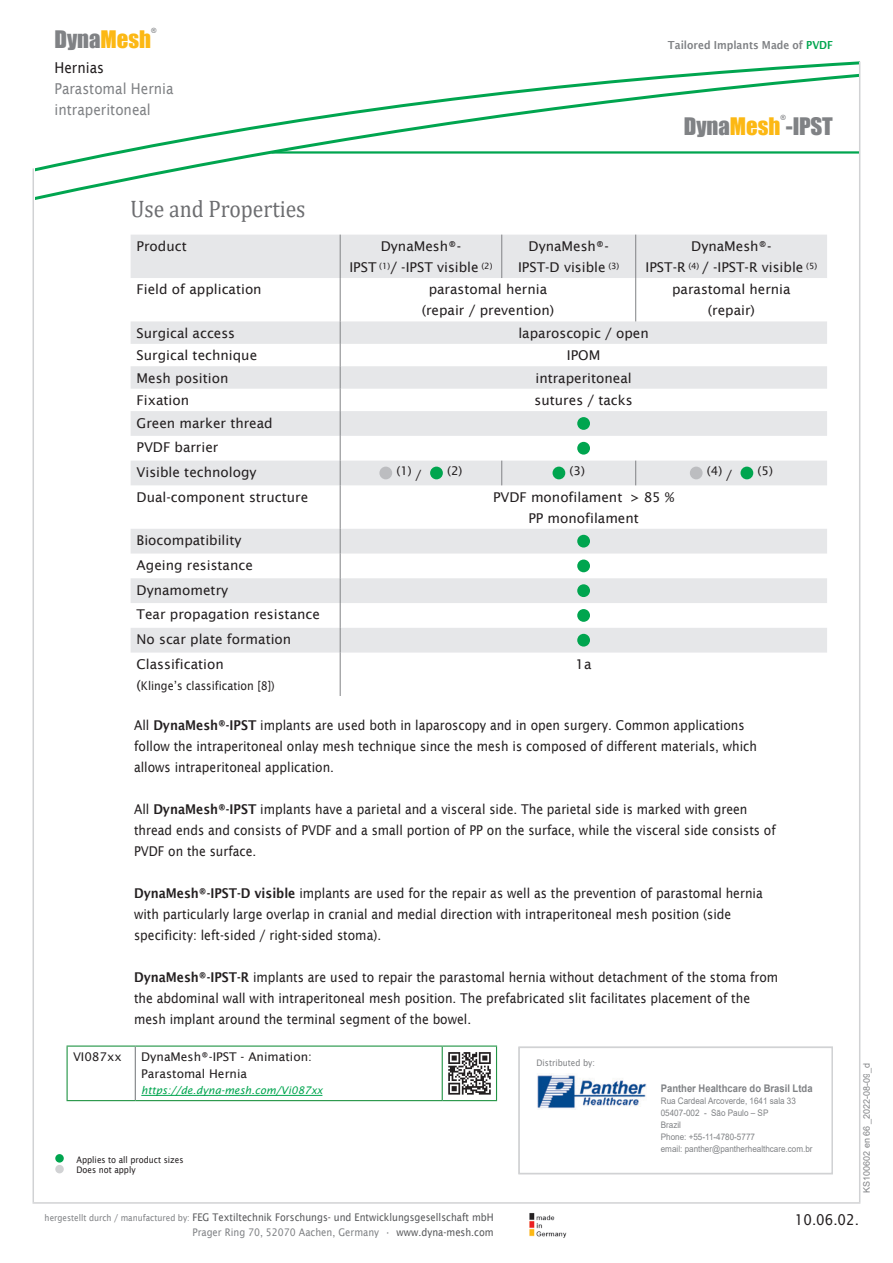
<style>
.page{position:relative;width:893px;height:1263px;background:#fff}
.page>*{position:absolute;margin:0;border:0;box-sizing:border-box;transform-origin:0 0}
.headline{font:24px "Cambria";color:#6c6d70;scale:.9 1}
.t1{font:22.2px "Impact";color:#808285}
.DynaMesh-Aufzählung{font:15px "Lucida Sans";color:#808285;scale:.9 1}
.DynaMesh-Aufzählung-2{font:15px "Lucida Sans";color:#231f20;scale:.9 1}
.Fliesstext{font:13.5px/21px "Lucida Sans";color:#231f20;scale:.9 1}
.Fliesstext-2{font:13.5px/21px "Lucida Sans";color:#231f20;text-align:center}
.t2{font:12px/16.5px "Lucida Sans";color:#231f20}
.t3{font:12px "Lucida Sans";color:#231f20;scale:.9 1}
.t4{font:600 11.1px "Lucida Sans";color:#808285;scale:.9 1}
.t5{font:10.5px/15px "Lucida Sans";color:#57585a;text-align:right;scale:.9 1}
.t6{font:italic 10.5px "Lucida Sans";color:#00a54f}
.t7{font:700 10.5px "Arial";color:#808285;scale:.9 1}
.t8{font:9px/12px "Arial";color:#808285;scale:.9 1}
.Fussnoten{font:9px/10.8px "Lucida Sans";color:#231f20;scale:.9 1}
.t9{font:9px "Arial";color:#808285}
.t10{font:9px "Lucida Sans";color:#808285;scale:.9 1}
.t11{font:7.05px "Impact";color:#808285}
.s1{color:#fcb814}
.s2{color:#00a54f}
.s3{font-size:13.5px}
.s4{font-weight:600}
.s5{font-size:9px;color:#808285}
.s6{color:#808285}
</style>
<div class="page">
<hr style="left:67px;top:1045px;width:68px;height:2px;background:#229445">
<hr style="left:67px;top:1047px;width:1px;height:53px;background:#229445">
<hr style="left:135px;top:1045px;width:307px;height:2px;background:#229445">
<hr style="left:442px;top:1045px;width:55px;height:2px;background:#229445">
<hr style="left:442px;top:1047px;width:1px;height:53px;background:#229445">
<hr style="left:496px;top:1047px;width:1px;height:53px;background:#229445">
<hr style="left:67px;top:1100px;width:68px;height:1px;background:#229445">
<hr style="left:135px;top:1100px;width:307px;height:1px;background:#229445">
<hr style="left:442px;top:1100px;width:55px;height:1px;background:#229445">
<hr style="left:135px;top:1047px;width:1px;height:53px;background:#808285">
<hr style="left:141px;top:1095px;width:181px;height:1px;background:#00a54f">
<svg style="left:448px;top:1052px;width:43px;height:42px"></svg>
<svg style="left:35px;top:174px;width:127px;height:26px"></svg>
<svg style="left:35px;top:61px;width:825px;height:113px"></svg>
<hr style="left:33px;top:168px;width:1px;height:1034px;background:#d1d2d4">
<hr style="left:33px;top:1202px;width:827px;height:2px;background:#d1d2d4">
<hr style="left:859px;top:62px;width:1px;height:1140px;background:#d1d2d4">
<svg style="left:529px;top:1213px;width:1px;height:24px"></svg>
<img style="left:530px;top:1213px;width:37px;height:25px">
<svg style="left:131px;top:235px;width:696px;height:417px;fill:#edeeef"></svg>
<hr style="left:340px;top:235px;width:1px;height:43px;background:#808285">
<hr style="left:340px;top:278px;width:1px;height:43px;background:#808285">
<svg style="left:340px;top:321px;width:1px;height:164px"></svg>
<hr style="left:340px;top:485px;width:1px;height:44px;background:#808285">
<svg style="left:340px;top:529px;width:1px;height:123px"></svg>
<hr style="left:340px;top:653px;width:1px;height:43px;background:#808285">
<hr style="left:501px;top:235px;width:1px;height:43px;background:#808285">
<hr style="left:635px;top:235px;width:1px;height:43px;background:#808285">
<hr style="left:635px;top:278px;width:1px;height:43px;background:#808285">
<svg style="left:501px;top:461px;width:1px;height:24px"></svg>
<svg style="left:635px;top:461px;width:1px;height:24px"></svg>
<div style="left:577px;top:417px;width:13px;height:13px;background:#00a54f;border-radius:50%"></div>
<div style="left:577px;top:442px;width:13px;height:13px;background:#00a54f;border-radius:50%"></div>
<div style="left:379px;top:467px;width:13px;height:12px;background:#bcbdc0;border-radius:50%"></div>
<div style="left:430px;top:467px;width:13px;height:12px;background:#00a54f;border-radius:50%"></div>
<div style="left:552px;top:467px;width:13px;height:12px;background:#00a54f;border-radius:50%"></div>
<div style="left:690px;top:467px;width:13px;height:12px;background:#bcbdc0;border-radius:50%"></div>
<div style="left:740px;top:467px;width:13px;height:12px;background:#00a54f;border-radius:50%"></div>
<div style="left:577px;top:535px;width:13px;height:12px;background:#00a54f;border-radius:50%"></div>
<div style="left:577px;top:559px;width:13px;height:13px;background:#00a54f;border-radius:50%"></div>
<div style="left:577px;top:584px;width:13px;height:13px;background:#00a54f;border-radius:50%"></div>
<div style="left:577px;top:609px;width:13px;height:13px;background:#00a54f;border-radius:50%"></div>
<div style="left:577px;top:634px;width:13px;height:12px;background:#00a54f;border-radius:50%"></div>
<div style="left:55px;top:1154px;width:9px;height:8px;background:#00a54f;border-radius:50%"></div>
<div style="left:55px;top:1165px;width:9px;height:8px;background:#d1d2d4;border-radius:50%"></div>
<div style="left:518px;top:1046px;width:315px;height:128px;background:#fff;border:2px solid #d1d2d4"></div>
<img style="left:537px;top:1075px;width:110px;height:34px">
<p class="t11" style="left:151px;top:25px;width:7px">®</p>
<h2 class="t1" style="left:55px;top:22px;width:98px">Dyna<span class="s1">Mesh</span></h2>
<p class="t4" style="left:668px;top:38px;width:185px">Tailored Implants Made of <span class="s2">PVDF</span></p>
<p class="DynaMesh-Aufzählung-2" style="left:55px;top:59px;width:57px">Hernias</p>
<p class="DynaMesh-Aufzählung" style="left:55px;top:80px;width:134px">Parastomal Hernia</p>
<p class="DynaMesh-Aufzählung" style="left:55px;top:101px;width:109px">intraperitoneal</p>
<p class="headline" style="left:131px;top:194px;width:196px">Use and Properties</p>
<p class="t11" style="left:780px;top:112px;width:7px">®</p>
<p class="t1" style="left:684px;top:109px;width:151px">Dyna<span class="s1">Mesh</span> -IPST</p>
<p class="Fliesstext-2" style="left:137px;top:236px;width:52px">Product</p>
<p class="Fliesstext-2" style="left:349px;top:236px;width:145px">DynaMesh®-<br>IPST <sup>(1)</sup>/ -IPST visible <sup>(2)</sup></p>
<p class="Fliesstext-2" style="left:518px;top:236px;width:103px">DynaMesh®-<br>IPST-D visible <sup>(3)</sup></p>
<p class="Fliesstext-2" style="left:645px;top:236px;width:173px">DynaMesh®-<br>IPST-R <sup>(4)</sup> / -IPST-R visible <sup>(5)</sup></p>
<p class="Fliesstext-2" style="left:137px;top:279px;width:127px">Field of application</p>
<p class="Fliesstext-2" style="left:429px;top:279px;width:120px">parastomal hernia</p>
<p class="Fliesstext-2" style="left:422px;top:300px;width:134px">(repair / prevention)</p>
<p class="Fliesstext-2" style="left:672px;top:279px;width:120px">parastomal hernia (repair)</p>
<p class="Fliesstext-2" style="left:137px;top:322px;width:100px">Surgical access</p>
<p class="Fliesstext-2" style="left:518px;top:322px;width:132px">laparoscopic / open</p>
<p class="Fliesstext-2" style="left:137px;top:345px;width:122px">Surgical technique</p>
<p class="Fliesstext-2" style="left:567px;top:345px;width:35px">IPOM</p>
<p class="Fliesstext-2" style="left:137px;top:367px;width:93px">Mesh position</p>
<p class="Fliesstext-2" style="left:535px;top:367px;width:98px">intraperitoneal</p>
<p class="Fliesstext-2" style="left:137px;top:390px;width:54px">Fixation</p>
<p class="Fliesstext-2" style="left:535px;top:390px;width:100px">sutures / tacks</p>
<p class="Fliesstext-2" style="left:137px;top:412px;width:138px">Green marker thread</p>
<p class="Fliesstext-2" style="left:137px;top:437px;width:83px">PVDF barrier</p>
<p class="Fliesstext-2" style="left:137px;top:462px;width:121px">Visible technology</p>
<p class="t2" style="left:396px;top:462px;width:27px">(1) /</p>
<p class="t2" style="left:447px;top:462px;width:17px">(2)</p>
<p class="t2" style="left:570px;top:462px;width:17px">(3)</p>
<p class="t2" style="left:707px;top:462px;width:27px">(4) /</p>
<p class="t2" style="left:758px;top:462px;width:17px">(5)</p>
<p class="Fliesstext-2" style="left:137px;top:486px;width:173px">Dual-component structure</p>
<p class="Fliesstext-2" style="left:493px;top:486px;width:182px">PVDF monofilament &gt; 85 %</p>
<p class="Fliesstext-2" style="left:528px;top:507px;width:112px">PP monofilament</p>
<p class="Fliesstext-2" style="left:137px;top:530px;width:106px">Biocompatibility</p>
<p class="Fliesstext-2" style="left:137px;top:555px;width:118px">Ageing resistance</p>
<p class="Fliesstext-2" style="left:137px;top:579px;width:93px">Dynamometry</p>
<p class="Fliesstext-2" style="left:137px;top:604px;width:185px">Tear propagation resistance</p>
<p class="Fliesstext-2" style="left:137px;top:629px;width:156px">No scar plate formation</p>
<p class="Fliesstext-2" style="left:137px;top:654px;width:89px">Classification</p>
<p class="t3" style="left:137px;top:679px;width:155px"><span class="s3">(</span>Klinge’s classification [8])</p>
<p class="Fliesstext-2" style="left:576px;top:654px;width:17px">1a</p>
<p class="Fliesstext" style="left:134px;top:715px;width:694px">All <span class="s4">DynaMesh®-IPST</span> implants are used both in laparoscopy and in open surgery. Common applications follow the intraperitoneal onlay mesh technique since the mesh is composed of different materials, which allows intraperitoneal application.</p>
<p class="Fliesstext" style="left:134px;top:799px;width:714px">All <span class="s4">DynaMesh®-IPST</span> implants have a parietal and a visceral side. The parietal side is marked with green thread ends and consists of PVDF and a small portion of PP on the surface, while the visceral side consists of<br>PVDF on the surface.</p>
<p class="Fliesstext" style="left:134px;top:883px;width:700px"><span class="s4">DynaMesh®-IPST-D visible</span> implants are used for the repair as well as the prevention of parastomal hernia with particularly large overlap in cranial and medial direction with intraperitoneal mesh position (side specificity: left-sided / right-sided stoma).</p>
<p class="Fliesstext" style="left:134px;top:967px;width:717px"><span class="s4">DynaMesh®-IPST-R</span> implants are used to repair the parastomal hernia without detachment of the stoma from the abdominal wall with intraperitoneal mesh position. The prefabricated slit facilitates placement of the mesh implant around the terminal segment of the bowel.</p>
<p class="t2" style="left:73px;top:1049px;width:50px">VI087xx</p>
<p class="t2" style="left:141px;top:1049px;width:172px">DynaMesh®-IPST - Animation:<br>Parastomal Hernia</p>
<p class="t6" style="left:141px;top:1084px;width:183px">https://de.dyna-mesh.com/Vi087xx</p>
<p class="Fussnoten" style="left:77px;top:1154px;width:120px">Applies to all product sizes<br>Does not apply</p>
<p class="t10" style="left:535px;top:1057px;width:66px">Distributed by:</p>
<p class="t10" style="left:537px;top:1057px;width:66px">Distributed by:</p>
<p class="t7" style="left:661px;top:1081px;width:170px">Panther Healthcare do Brasil Ltda</p>
<p class="t8" style="left:661px;top:1095px;width:170px">Rua Cardeal Arcoverde, 1641 sala 33<br>05407-002 - São Paulo – SP<br>Brazil<br>Phone: +55-11-4780-5777<br>email: panther@pantherhealthcare.com.br</p>
<p class="t9" style="left:860px;top:1073px;width:12px;rotate:-90deg">_d</p>
<p class="t9" style="left:860px;top:1193px;width:131px;rotate:-90deg">KS100602 en01 _2022-08-09 1</p>
<p class="t9" style="left:860px;top:1135px;width:12px;rotate:-90deg">66</p>
<p class="t5" style="left:45px;top:1209px;width:501px"><span class="s5">hergestellt durch / manufactured by:</span> FEG Textiltechnik Forschungs- und Entwicklungsgesellschaft mbH<br><span class="s6">Prager Ring 70, 52070 Aachen, Germany •</span> www.dyna-mesh.com</p>
<p class="DynaMesh-Aufzählung-2" style="left:795px;top:1211px;width:73px">10.06.02.</p>
</div>
